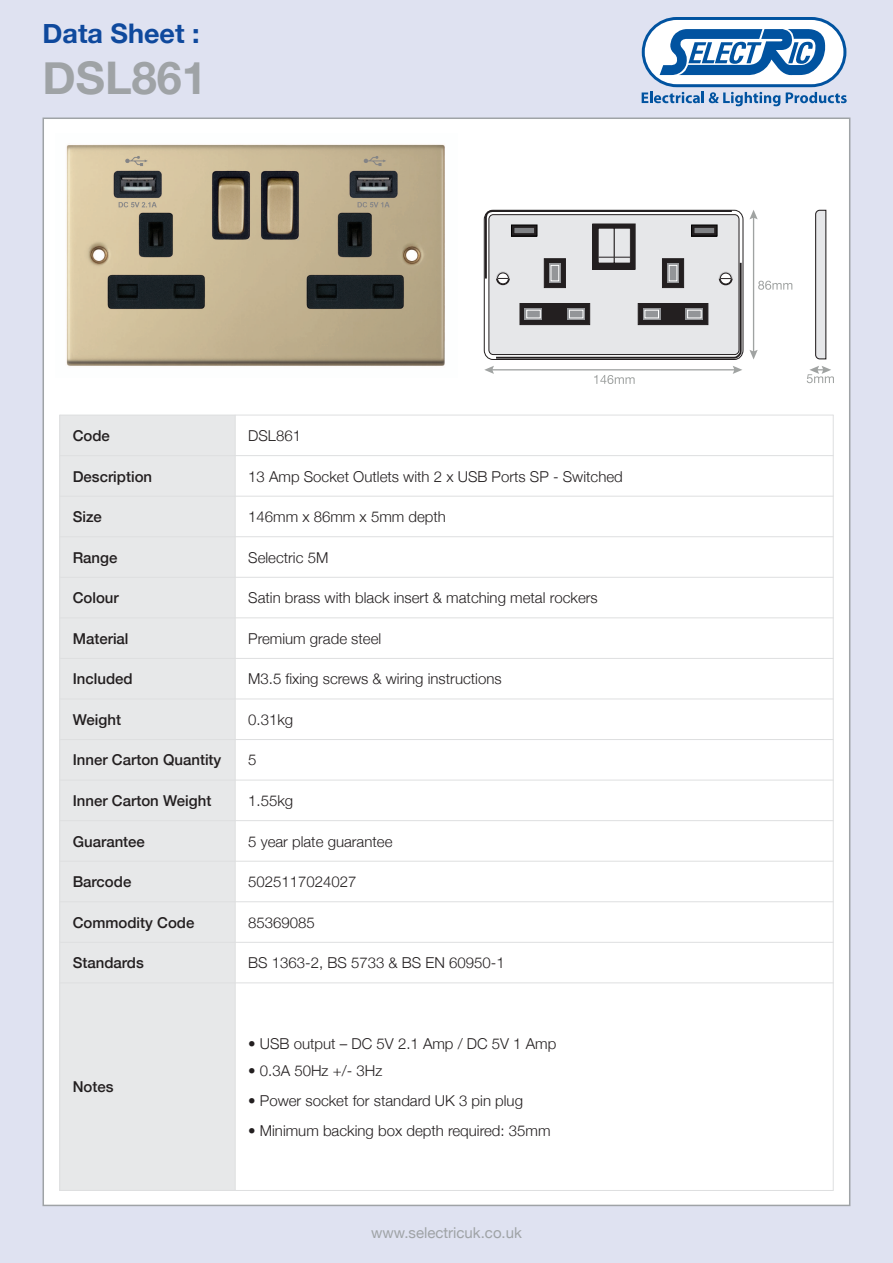
<style>
.page{position:relative;width:893px;height:1263px;background:#dfe2f1}
.page>*{position:absolute;margin:0;border:0;box-sizing:border-box;transform-origin:0 0}
.t1{font:700 45px "Helvetica Neue";color:#9fa3a6}
.t2{font:700 27px "Helvetica Neue";color:#0f499d}
.t3{font:300 15px "Helvetica Neue";color:#231f20}
.t4{font:500 15px "Helvetica Neue";color:#231f20}
.t5{font:15px "Helvetica Neue";color:#9fa3a6}
.s1{font-style:inherit}
</style>
<div class="page">
<div style="left:44px;top:119px;width:805px;height:1086px;background:#fff"></div>
<svg style="left:642px;top:17px;width:205px;height:89px"></svg>
<div style="left:60px;top:415px;width:175px;height:41px;background:#e7e8e9"></div>
<div style="left:60px;top:456px;width:175px;height:40px;background:#e7e8e9"></div>
<div style="left:60px;top:496px;width:175px;height:41px;background:#e7e8e9"></div>
<div style="left:60px;top:537px;width:175px;height:40px;background:#e7e8e9"></div>
<div style="left:60px;top:577px;width:175px;height:41px;background:#e7e8e9"></div>
<div style="left:60px;top:618px;width:175px;height:40px;background:#e7e8e9"></div>
<div style="left:60px;top:658px;width:175px;height:41px;background:#e7e8e9"></div>
<div style="left:60px;top:699px;width:175px;height:40px;background:#e7e8e9"></div>
<div style="left:60px;top:739px;width:175px;height:41px;background:#e7e8e9"></div>
<div style="left:60px;top:780px;width:175px;height:41px;background:#e7e8e9"></div>
<div style="left:60px;top:821px;width:175px;height:40px;background:#e7e8e9"></div>
<div style="left:60px;top:861px;width:175px;height:41px;background:#e7e8e9"></div>
<div style="left:60px;top:902px;width:175px;height:40px;background:#e7e8e9"></div>
<div style="left:60px;top:942px;width:175px;height:41px;background:#e7e8e9"></div>
<div style="left:60px;top:983px;width:175px;height:208px;background:#e7e8e9"></div>
<hr style="left:59px;top:415px;width:1px;height:776px;background:#dedfe0">
<hr style="left:235px;top:415px;width:1px;height:776px;background:#dedfe0">
<hr style="left:833px;top:415px;width:1px;height:776px;background:#dedfe0">
<hr style="left:60px;top:415px;width:773px;height:1px;background:#dedfe0">
<hr style="left:60px;top:455px;width:773px;height:1px;background:#dedfe0">
<hr style="left:60px;top:496px;width:773px;height:1px;background:#dedfe0">
<hr style="left:60px;top:536px;width:773px;height:1px;background:#dedfe0">
<hr style="left:60px;top:577px;width:773px;height:1px;background:#dedfe0">
<hr style="left:60px;top:618px;width:773px;height:1px;background:#dedfe0">
<hr style="left:60px;top:658px;width:773px;height:1px;background:#dedfe0">
<hr style="left:60px;top:699px;width:773px;height:1px;background:#dedfe0">
<hr style="left:60px;top:739px;width:773px;height:1px;background:#dedfe0">
<hr style="left:60px;top:780px;width:773px;height:1px;background:#dedfe0">
<hr style="left:60px;top:820px;width:773px;height:1px;background:#dedfe0">
<hr style="left:60px;top:861px;width:773px;height:1px;background:#dedfe0">
<hr style="left:60px;top:901px;width:773px;height:1px;background:#dedfe0">
<hr style="left:60px;top:942px;width:773px;height:1px;background:#dedfe0">
<hr style="left:60px;top:983px;width:773px;height:1px;background:#dedfe0">
<hr style="left:60px;top:1190px;width:773px;height:1px;background:#dedfe0">
<svg style="left:749px;top:210px;width:43px;height:149px"></svg>
<svg style="left:484px;top:366px;width:258px;height:18px"></svg>
<svg style="left:807px;top:366px;width:27px;height:17px"></svg>
<svg style="left:815px;top:210px;width:12px;height:150px;background:#c3c3c5"></svg>
<svg style="left:484px;top:210px;width:259px;height:150px;background:#c2c2c4"></svg>
<div style="left:511px;top:225px;width:26px;height:11px;background:#231f20"></div>
<div style="left:511px;top:225px;width:26px;height:11px;border:1px solid #000"></div>
<div style="left:514px;top:227px;width:21px;height:7px;background:#808285"></div>
<div style="left:514px;top:227px;width:21px;height:7px;border:1px solid #231f20"></div>
<div style="left:692px;top:225px;width:25px;height:11px;background:#231f20"></div>
<div style="left:691px;top:225px;width:26px;height:11px;border:1px solid #000"></div>
<div style="left:694px;top:227px;width:21px;height:7px;background:#808285"></div>
<div style="left:694px;top:227px;width:21px;height:7px;border:1px solid #231f20"></div>
<img style="left:66px;top:144px;width:379px;height:222px">
<h2 class="t2" style="left:43px;top:17px;width:159px">Data Sheet :</h2>
<h1 class="t1" style="left:43px;top:50px;width:166px">DSL<span class="s1">8</span>61</h1>
<p class="t4" style="left:73px;top:426px;width:39px">Code</p>
<p class="t3" style="left:248px;top:426px;width:54px">DSL861</p>
<p class="t4" style="left:73px;top:467px;width:81px">Description</p>
<p class="t3" style="left:248px;top:467px;width:376px">13 Amp Socket Outlets with 2 x USB Ports SP - Switched</p>
<p class="t4" style="left:73px;top:507px;width:31px">Size</p>
<p class="t3" style="left:248px;top:508px;width:199px">146mm x 86mm x 5mm depth</p>
<p class="t4" style="left:73px;top:548px;width:46px">Range</p>
<p class="t3" style="left:248px;top:548px;width:82px">Selectric 5M</p>
<p class="t4" style="left:73px;top:589px;width:48px">Colour</p>
<p class="t3" style="left:248px;top:586px;width:351px">Satin brass with black insert &amp; matching metal rockers</p>
<p class="t4" style="left:73px;top:629px;width:57px">Material</p>
<p class="t3" style="left:248px;top:629px;width:135px">Premium grade steel</p>
<p class="t4" style="left:73px;top:670px;width:62px">Included</p>
<p class="t3" style="left:248px;top:670px;width:255px">M3.5 fixing screws &amp; wiring instructions</p>
<p class="t4" style="left:73px;top:710px;width:50px">Weight</p>
<p class="t3" style="left:248px;top:710px;width:47px">0.31kg</p>
<p class="t4" style="left:73px;top:751px;width:150px">Inner Carton Quantity</p>
<p class="t3" style="left:248px;top:751px;width:10px">5</p>
<p class="t4" style="left:73px;top:791px;width:140px">Inner Carton Weight</p>
<p class="t3" style="left:248px;top:791px;width:47px">1.55kg</p>
<p class="t4" style="left:73px;top:832px;width:74px">Guarantee</p>
<p class="t3" style="left:248px;top:832px;width:146px">5 year plate guarantee</p>
<p class="t4" style="left:73px;top:872px;width:60px">Barcode</p>
<p class="t3" style="left:248px;top:870px;width:110px">5025117024027</p>
<p class="t4" style="left:73px;top:913px;width:123px">Commodity Code</p>
<p class="t3" style="left:248px;top:913px;width:68px">85369085</p>
<p class="t4" style="left:73px;top:954px;width:73px">Standards</p>
<p class="t3" style="left:248px;top:954px;width:258px">BS 1363-2, BS 5733 &amp; BS EN 60950-1</p>
<p class="t4" style="left:73px;top:1078px;width:42px">Notes</p>
<p class="t3" style="left:248px;top:1034px;width:310px">• USB output – DC 5V 2.1 Amp / DC 5V 1 Amp</p>
<p class="t3" style="left:248px;top:1061px;width:136px">• 0.3A 50Hz +/- 3Hz</p>
<p class="t3" style="left:248px;top:1091px;width:276px">• Power socket for standard UK 3 pin plug</p>
<p class="t3" style="left:248px;top:1121px;width:304px">• Minimum backing box depth required: 35mm</p>
<p class="t5" style="left:371px;top:1224px;width:152px">www.selectricuk.co.uk</p>
</div>
